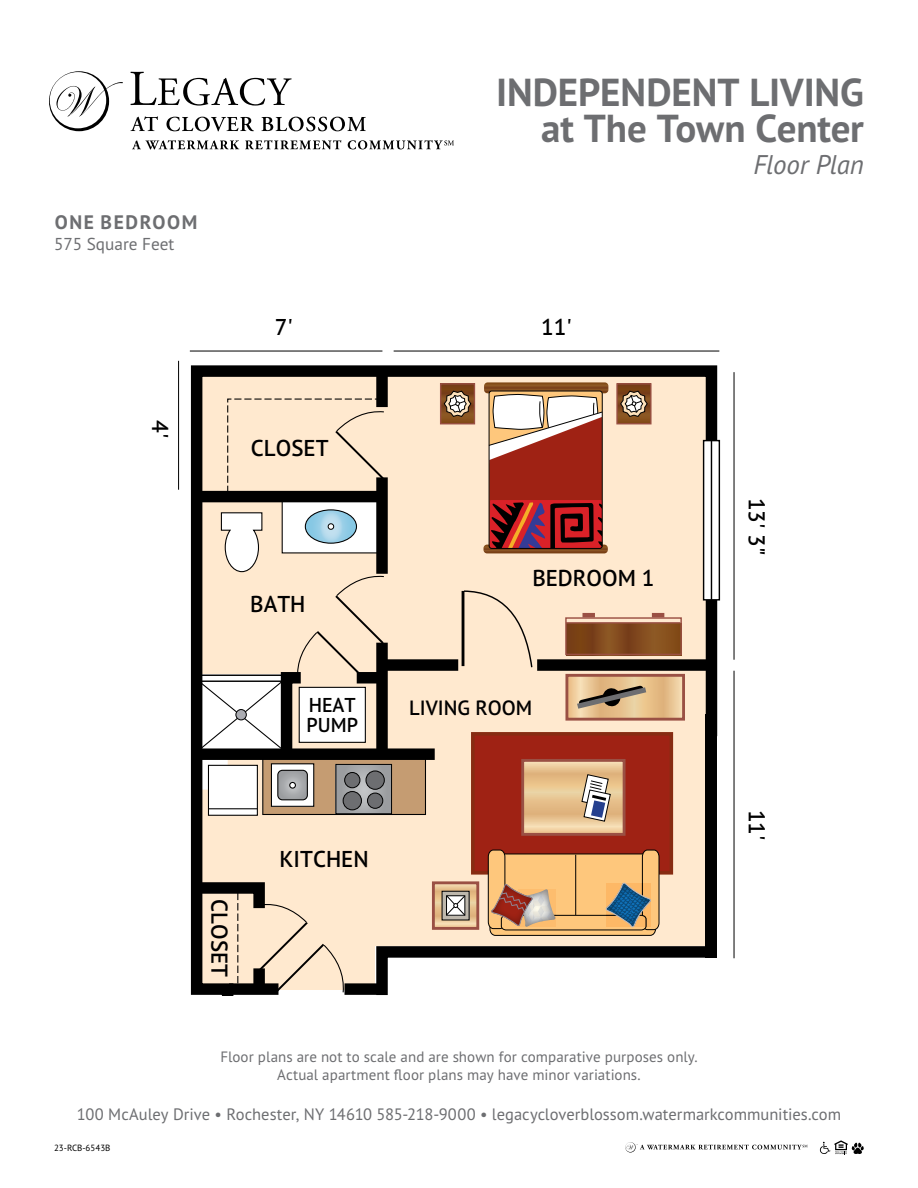
<style>
.page{position:relative;width:918px;height:1188px;background:#fff}
.page>*{position:absolute;margin:0;border:0;box-sizing:border-box;transform-origin:0 0}
.t1{font:700 39px/36px "PT Sans Pro";letter-spacing:-.005em;color:#6d6e71;text-align:right}
.t2{font:italic 27px "PT Sans Pro";letter-spacing:-.01em;color:#6d6e71}
.t3{font:600 22.95px "PT Sans Pro";color:#000}
.t4{font:600 20.7px "PT Sans Pro";color:#000}
.t5{font:600 20.1px/20.1px "PT Sans Pro";color:#000}
.t6{font:700 19.5px "PT Sans Pro";letter-spacing:.085em;color:#6d6e71}
.t7{font:17.25px "PT Sans Pro";color:#6d6e71}
.t8{font:16.5px "PT Sans Pro";color:#6d6e71}
.t9{font:15px/18px "PT Sans Pro";letter-spacing:.005em;color:#6d6e71;text-align:center}
.t10{font:9px "PT Sans Pro";color:#000}
</style>
<div class="page">
<svg style="left:49px;top:71px;width:74px;height:60px"></svg>
<svg style="left:130px;top:116px;width:28px;height:15px"></svg>
<svg style="left:166px;top:117px;width:88px;height:14px"></svg>
<svg style="left:261px;top:117px;width:105px;height:14px"></svg>
<svg style="left:130px;top:72px;width:162px;height:34px"></svg>
<svg style="left:132px;top:140px;width:107px;height:9px"></svg>
<svg style="left:245px;top:140px;width:96px;height:9px"></svg>
<svg style="left:348px;top:140px;width:106px;height:9px"></svg>
<svg style="left:625px;top:1142px;width:183px;height:11px"></svg>
<svg style="left:820px;top:1140px;width:44px;height:14px"></svg>
<svg style="left:190px;top:365px;width:531px;height:631px;background:#e4d1ba"></svg>
<div style="left:376px;top:643px;width:12px;height:111px;background:#000"></div>
<div style="left:376px;top:477px;width:12px;height:97px;background:#000"></div>
<div style="left:376px;top:373px;width:12px;height:34px;background:#000"></div>
<div style="left:381px;top:659px;width:77px;height:12px;background:#000"></div>
<div style="left:537px;top:659px;width:175px;height:12px;background:#000"></div>
<div style="left:196px;top:748px;width:239px;height:12px;background:#000"></div>
<svg style="left:229px;top:994px;width:49px;height:1px"></svg>
<div style="left:345px;top:983px;width:40px;height:12px;background:#000"></div>
<div style="left:198px;top:491px;width:184px;height:11px;background:#000"></div>
<div style="left:705px;top:714px;width:12px;height:244px;background:#000"></div>
<svg style="left:705px;top:442px;width:13px;height:157px"></svg>
<div style="left:703px;top:440px;width:17px;height:161px;border:1px solid #010101"></div>
<hr style="left:711px;top:441px;width:1px;height:159px;background:#010101">
<div style="left:336px;top:764px;width:56px;height:50px;background:#9b9da0"></div>
<div style="left:336px;top:764px;width:56px;height:50px;border:1px solid #000"></div>
<div style="left:463px;top:590px;width:70px;height:79px;background:#ffe9cf"></div>
<hr style="left:462px;top:591px;width:2px;height:75px;background:#000">
<svg style="left:227px;top:398px;width:159px;height:93px;background:#f3dec5"></svg>
<svg style="left:195px;top:510px;width:191px;height:306px"></svg>
<svg style="left:190px;top:877px;width:155px;height:117px;background:#ccbba6"></svg>
<svg style="left:483px;top:382px;width:125px;height:171px"></svg>
<div style="left:489px;top:391px;width:114px;height:158px;border:1px solid #000;border-radius:3px"></div>
<div style="left:617px;top:384px;width:34px;height:40px;background:linear-gradient(to bottom,#784017,#8b5522)"></div>
<div style="left:616px;top:383px;width:36px;height:41px;border:1px solid #9a5044"></div>
<svg style="left:620px;top:390px;width:28px;height:27px"></svg>
<svg style="left:442px;top:385px;width:31px;height:37px"></svg>
<div style="left:440px;top:383px;width:35px;height:41px;border:1px solid #9a5044"></div>
<svg style="left:443px;top:390px;width:29px;height:27px"></svg>
<svg style="left:567px;top:624px;width:113px;height:29px;background:#81491c"></svg>
<hr style="left:652px;top:613px;width:12px;height:4px;background:#9a5044">
<hr style="left:582px;top:613px;width:13px;height:4px;background:#9a5044">
<div style="left:565px;top:617px;width:117px;height:38px;border:1px solid #9a5044"></div>
<hr style="left:566px;top:622px;width:114px;height:2px;background:#9a5044">
<div style="left:473px;top:734px;width:198px;height:139px;background:#9f2214"></div>
<div style="left:471px;top:732px;width:202px;height:143px;border:4px solid #872c12"></div>
<svg style="left:525px;top:763px;width:97px;height:69px;background:#e8c593"></svg>
<div style="left:521px;top:759px;width:105px;height:77px;border:3px solid #9a5044"></div>
<svg style="left:371px;top:849px;width:349px;height:147px"></svg>
<svg style="left:582px;top:774px;width:29px;height:48px"></svg>
<svg style="left:569px;top:678px;width:112px;height:39px;background:#e8c390"></svg>
<div style="left:565px;top:674px;width:120px;height:47px;border:3px solid #9a5044"></div>
<svg style="left:577px;top:685px;width:69px;height:24px;background:#a59073"></svg>
<hr style="left:190px;top:351px;width:192px;height:1px;background:#000">
<hr style="left:394px;top:351px;width:325px;height:1px;background:#000">
<hr style="left:178px;top:361px;width:1px;height:129px;background:#000">
<hr style="left:734px;top:372px;width:1px;height:288px;background:#000">
<hr style="left:734px;top:671px;width:1px;height:287px;background:#000">
<h3 class="t6" style="left:55px;top:209px;width:144px">ONE BEDROOM</h3>
<p class="t7" style="left:54px;top:233px;width:122px">575 Square Feet</p>
<h3 class="t3" style="left:175px;top:420px;width:20px;rotate:90deg">4'</h3>
<h1 class="t1" style="left:496px;top:74px;width:369px">INDEPENDENT LIVING at The Town Center</h1>
<h2 class="t2" style="left:754px;top:147px;width:112px">Floor Plan</h2>
<h3 class="t3" style="left:275px;top:312px;width:20px">7'</h3>
<h3 class="t3" style="left:541px;top:312px;width:32px">11'</h3>
<h3 class="t3" style="left:251px;top:433px;width:79px">CLOSET</h3>
<h3 class="t3" style="left:250px;top:589px;width:57px">BATH</h3>
<h3 class="t3" style="left:532px;top:563px;width:124px">BEDROOM 1</h3>
<h3 class="t3" style="left:772px;top:498px;width:59px;rotate:90deg">13' 3"</h3>
<h3 class="t3" style="left:234px;top:899px;width:79px;rotate:90deg">CLOSET</h3>
<h3 class="t5" style="left:307px;top:694px;width:53px">HEAT<br>PUMP</h3>
<h3 class="t4" style="left:409px;top:694px;width:125px">LIVING ROOM</h3>
<h3 class="t3" style="left:280px;top:844px;width:91px">KITCHEN</h3>
<h3 class="t3" style="left:772px;top:810px;width:32px;rotate:90deg">11'</h3>
<p class="t9" style="left:220px;top:1047px;width:479px">Floor plans are not to scale and are shown for comparative purposes only.<br>Actual apartment floor plans may have minor variations.</p>
<p class="t8" style="left:77px;top:1104px;width:766px">100 McAuley Drive • Rochester, NY 14610 585-218-9000 • legacycloverblossom.watermarkcommunities.com</p>
<p class="t10" style="left:54px;top:1142px;width:58px">23-RCB-6543B</p>
</div>
